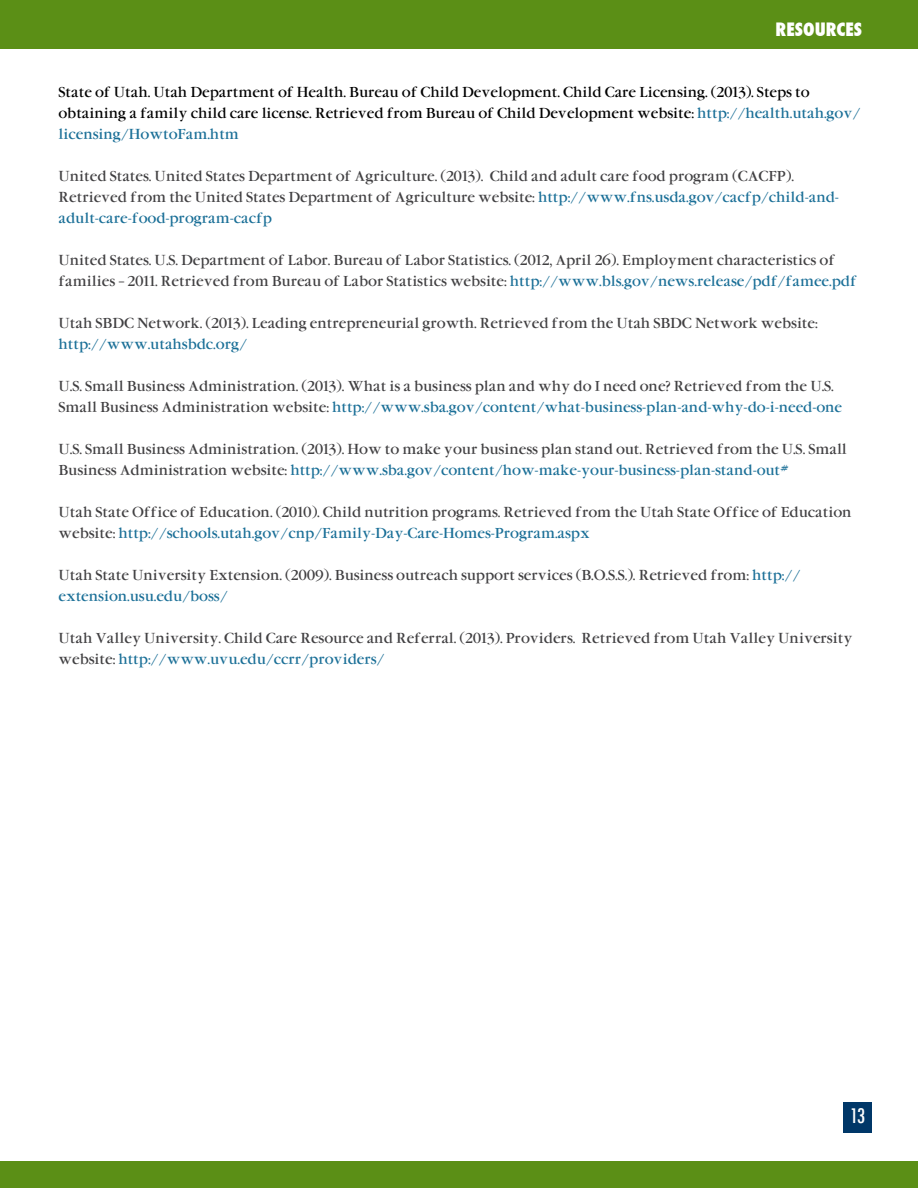
<style>
.page{position:relative;width:918px;height:1188px;background:#fff}
.page>*{position:absolute;margin:0;border:0;box-sizing:border-box;transform-origin:0 0}
.t1{font:500 condensed 19.5px "Futura";color:#fff}
.t2{font:800 condensed 18px "Futura";color:#fff}
.t3{font:13.5px/21px "Garamond";color:#414042}
.t4{font:13.5px/21px "Garamond";color:#000}
.t5{font:13.5px "Garamond";color:#1a6f97}
.s1{color:#1a6f97}
</style>
<div class="page">
<div style="left:0;top:0;width:918px;height:49px;background:#5b8f16"></div>
<div style="left:0;top:1161px;width:918px;height:27px;background:#5b8f16"></div>
<div style="left:843px;top:1102px;width:29px;height:31px;background:#003768"></div>
<h2 class="t2" style="left:776px;top:17px;width:88px">RESOURCES</h2>
<p class="t4" style="left:58px;top:81px;width:804px">State of Utah. Utah Department of Health. Bureau of Child Development. Child Care Licensing. (2013). Steps to obtaining a family child care license. Retrieved from Bureau of Child Development website: <span class="s1">http://health.utah.gov/ licensing/HowtoFam.htm</span></p>
<p class="t3" style="left:58px;top:165px;width:782px">United States. United States Department of Agriculture. (2013). Child and adult care food program (CACFP).<br>Retrieved from the United States Department of Agriculture website: <span class="s1">http://www.fns.usda.gov/cacfp/child-and&shy;adult-care-food-program-cacfp</span></p>
<p class="t3" style="left:58px;top:249px;width:800px">United States. U.S. Department of Labor. Bureau of Labor Statistics. (2012, April 26). Employment characteristics of families – 2011. Retrieved from Bureau of Labor Statistics website: <span class="s1">http://www.bls.gov/news.release/pdf/famee.pdf</span></p>
<p class="t3" style="left:58px;top:312px;width:761px">Utah SBDC Network. (2013). Leading entrepreneurial growth. Retrieved from the Utah SBDC Network website:</p>
<p class="t5" style="left:58px;top:335px;width:190px">http://www.utahsbdc.org/</p>
<p class="t3" style="left:58px;top:376px;width:785px">U.S. Small Business Administration. (2013). What is a business plan and why do I need one? Retrieved from the U.S.<br>Small Business Administration website: <span class="s1">http://www.sba.gov/content/what-business-plan-and-why-do-i-need-one</span></p>
<p class="t3" style="left:58px;top:439px;width:790px">U.S. Small Business Administration. (2013). How to make your business plan stand out. Retrieved from the U.S. Small<br>Business Administration website: <span class="s1">http://www.sba.gov/content/how-make-your-business-plan-stand-out#</span></p>
<p class="t3" style="left:58px;top:502px;width:795px">Utah State Office of Education. (2010). Child nutrition programs. Retrieved from the Utah State Office of Education website: <span class="s1">http://schools.utah.gov/cnp/Family-Day-Care-Homes-Program.aspx</span></p>
<p class="t3" style="left:58px;top:565px;width:743px">Utah State University Extension. (2009). Business outreach support services (B.O.S.S.). Retrieved from: <span class="s1">http:// extension.usu.edu/boss/</span></p>
<p class="t3" style="left:58px;top:628px;width:796px">Utah Valley University. Child Care Resource and Referral. (2013). Providers. Retrieved from Utah Valley University website: <span class="s1">http://www.uvu.edu/ccrr/providers/</span></p>
<h1 class="t1" style="left:850px;top:1104px;width:16px">13</h1>
</div>
